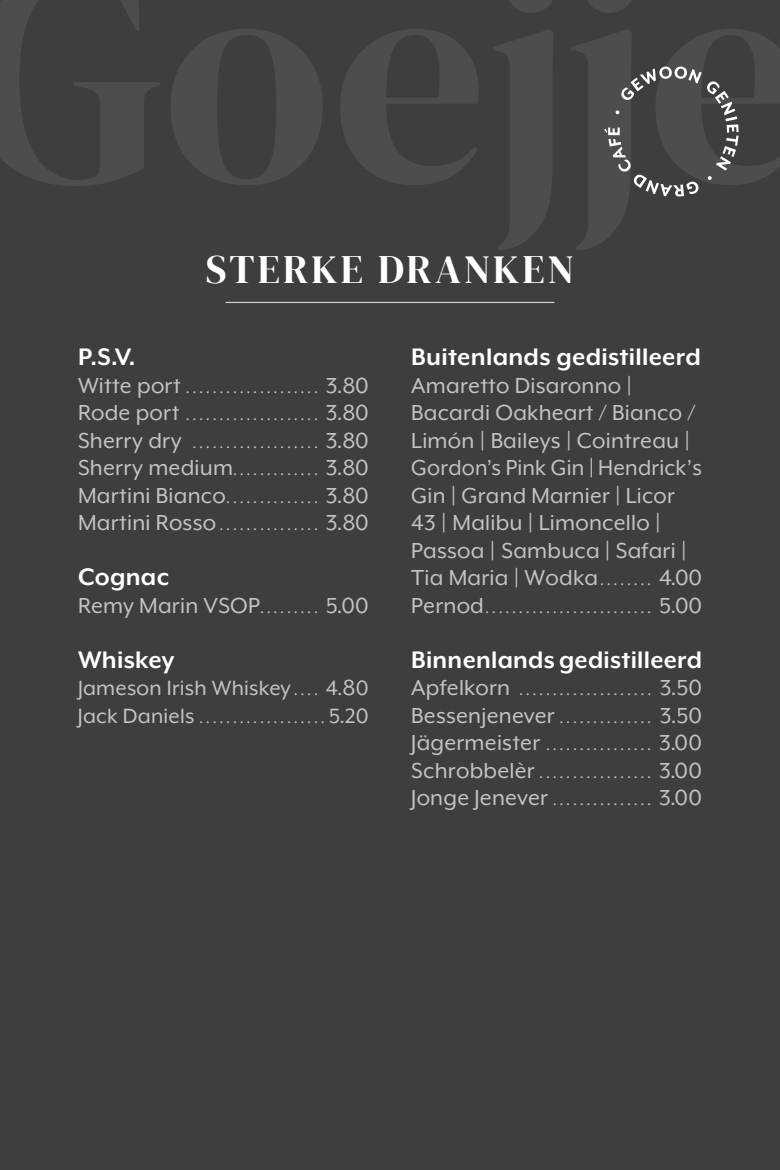
<style>
.page{position:relative;width:780px;height:1170px;background:#fff}
.page>*{position:absolute;margin:0;border:0;box-sizing:border-box;transform-origin:0 0}
.t1{font:40px "DM Serif Display";letter-spacing:.08em;color:#fff}
.t2{font:700 27.5px "Mr Eaves XL Mod OT";letter-spacing:.01em;color:#fff}
.t3{font:25px/27.5px "Mr Eaves XL Mod OT";letter-spacing:.01em;color:#c2c3c6}
.t4{font:23.75px "Mr Eaves XL Mod OT";letter-spacing:.01em;color:#c2c3c6}
.t5{font:11.25px "DM Serif Display";color:#c2c3c6}
.s1{font-family:"DM Serif Display";font-size:11.25px}
.s2{font-size:25px}
.s3{font-family:"Mr Eaves XL Mod OT";font-size:23.75px}
</style>
<div class="page">
<div style="left:0;top:0;width:780px;height:1169px;background:#3e3e3f"></div>
<svg style="left:0;top:0;width:160px;height:186px"></svg>
<svg style="left:171px;top:29px;width:151px;height:156px"></svg>
<svg style="left:340px;top:29px;width:139px;height:156px"></svg>
<svg style="left:493px;top:0;width:60px;height:250px"></svg>
<svg style="left:571px;top:0;width:209px;height:250px"></svg>
<hr style="left:226px;top:302px;width:328px;height:1px;background:#c9d0cc">
<h1 class="t1" style="left:206px;top:246px;width:369px">STERKE DRANKEN</h1>
<p class="t2" style="left:78px;top:343px;width:59px">P.S.V.</p>
<p class="t3" style="left:78px;top:371px;width:104px">Witte port</p>
<p class="t5" style="left:186px;top:382px;width:133px">....................</p>
<p class="t3" style="left:78px;top:399px;width:103px">Rode port</p>
<p class="t5" style="left:186px;top:410px;width:133px">....................</p>
<p class="t3" style="left:78px;top:426px;width:105px">Sherry dry</p>
<p class="t5" style="left:193px;top:437px;width:126px">...................</p>
<p class="t3" style="left:78px;top:454px;width:157px">Sherry medium</p>
<p class="t5" style="left:233px;top:465px;width:86px">.............</p>
<p class="t3" style="left:78px;top:481px;width:149px">Martini Bianco</p>
<p class="t5" style="left:226px;top:492px;width:93px">..............</p>
<p class="t3" style="left:78px;top:509px;width:140px">Martini Rosso</p>
<p class="t5" style="left:220px;top:520px;width:99px">...............</p>
<p class="t3" style="left:326px;top:371px;width:44px">3.80</p>
<p class="t3" style="left:326px;top:399px;width:44px">3.80</p>
<p class="t3" style="left:326px;top:426px;width:44px">3.80</p>
<p class="t3" style="left:326px;top:454px;width:44px">3.80</p>
<p class="t3" style="left:326px;top:481px;width:44px">3.80</p>
<p class="t3" style="left:326px;top:509px;width:44px">3.80</p>
<p class="t2" style="left:78px;top:563px;width:92px">Cognac</p>
<p class="t3" style="left:78px;top:591px;width:183px">Remy Marin VSOP</p>
<p class="t5" style="left:260px;top:602px;width:59px">.........</p>
<p class="t3" style="left:326px;top:591px;width:44px">5.00</p>
<p class="t2" style="left:78px;top:646px;width:98px">Whiskey</p>
<p class="t4" style="left:78px;top:676px;width:292px">Jameson Irish Whiskey <span class="s1">. . . .</span> 4.<span class="s2">8</span>0</p>
<p class="t5" style="left:78px;top:712px;width:292px"><span class="s3">Jack Daniels</span> ................... <span class="s3">5.20</span></p>
<p class="t2" style="left:411px;top:343px;width:291px">Buitenlands gedistilleerd</p>
<p class="t3" style="left:411px;top:371px;width:292px">Amaretto Disaronno |<br>Bacardi Oakheart / Bianco /<br>Limón | Baileys | Cointreau |<br>Gordon’s Pink Gin | Hendrick’s<br>Gin | Grand Marnier | Licor<br>43 | Malibu | Limoncello |<br>Passoa | Sambuca | Safari |<br>Tia Maria | Wodka</p>
<p class="t3" style="left:659px;top:564px;width:44px">4.00</p>
<p class="t5" style="left:600px;top:575px;width:52px">........</p>
<p class="t3" style="left:659px;top:591px;width:44px">5.00</p>
<p class="t2" style="left:411px;top:646px;width:292px">Binnenlands gedistilleerd</p>
<p class="t3" style="left:411px;top:674px;width:100px">Apfelkorn</p>
<p class="t3" style="left:411px;top:591px;width:74px">Pernod</p>
<p class="t5" style="left:485px;top:602px;width:167px">.........................</p>
<p class="t3" style="left:659px;top:674px;width:44px">3.50</p>
<p class="t5" style="left:519px;top:685px;width:133px">....................</p>
<p class="t3" style="left:411px;top:701px;width:145px">Bessenjenever</p>
<p class="t5" style="left:560px;top:712px;width:93px">..............</p>
<p class="t3" style="left:411px;top:729px;width:130px">Jägermeister</p>
<p class="t5" style="left:546px;top:740px;width:106px">................</p>
<p class="t3" style="left:411px;top:756px;width:125px">Schrobbelèr</p>
<p class="t5" style="left:539px;top:767px;width:113px">.................</p>
<p class="t3" style="left:411px;top:784px;width:138px">Jonge Jenever</p>
<p class="t5" style="left:553px;top:795px;width:99px">...............</p>
<p class="t3" style="left:659px;top:701px;width:44px">3.50</p>
<p class="t3" style="left:659px;top:729px;width:44px">3.00</p>
<p class="t3" style="left:659px;top:756px;width:44px">3.00</p>
<p class="t3" style="left:659px;top:784px;width:44px">3.00</p>
</div>
